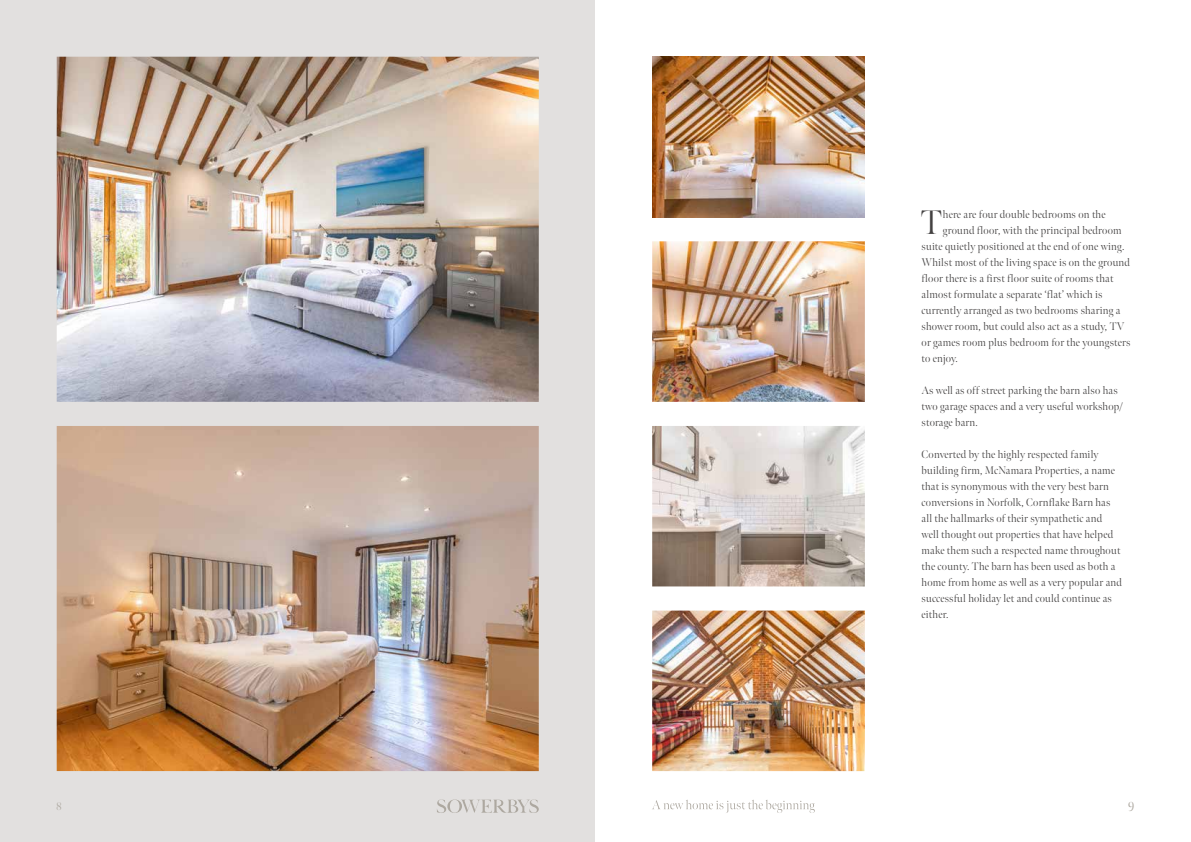
<style>
.page{position:relative;width:1191px;height:842px;background:#fff}
.page>*{position:absolute;margin:0;border:0;box-sizing:border-box;transform-origin:0 0}
.t1{font:300 34px "Meno Banner";color:#434141}
.t2{font:300 13px "Meno Banner";color:#ada8a0}
.t3{font:300 11px/16px "Meno Banner";letter-spacing:.02em;color:#434141}
.t4{font:300 11px "Meno Banner";color:#ada8a0}
</style>
<div class="page">
<div style="left:0;top:0;width:595px;height:842px;background:#e2e0df"></div>
<svg style="left:437px;top:799px;width:102px;height:14px"></svg>
<svg style="left:652px;top:800px;width:162px;height:13px"></svg>
<img style="left:652px;top:241px;width:213px;height:161px">
<img style="left:652px;top:611px;width:213px;height:160px">
<img style="left:652px;top:57px;width:213px;height:160px">
<img style="left:652px;top:426px;width:213px;height:160px">
<img style="left:57px;top:57px;width:482px;height:345px">
<img style="left:57px;top:426px;width:482px;height:345px">
<h1 class="t1" style="left:921px;top:202px;width:23px">T</h1>
<p class="t3" style="left:943px;top:206px;width:164px">here are four double bedrooms on the</p>
<p class="t3" style="left:943px;top:222px;width:180px">ground floor, with the principal bedroom</p>
<p class="t3" style="left:921px;top:238px;width:204px">suite quietly positioned at the end of one wing.</p>
<p class="t3" style="left:921px;top:254px;width:210px">Whilst most of the living space is on the ground</p>
<p class="t3" style="left:921px;top:270px;width:193px">floor there is a first floor suite of rooms that</p>
<p class="t3" style="left:921px;top:286px;width:182px">almost formulate a separate ‘flat’ which is</p>
<p class="t3" style="left:921px;top:302px;width:200px">currently arranged as two bedrooms sharing a</p>
<p class="t3" style="left:921px;top:318px;width:204px">shower room, but could also act as a study, TV</p>
<p class="t3" style="left:921px;top:334px;width:210px">or games room plus bedroom for the youngsters</p>
<p class="t3" style="left:921px;top:350px;width:38px">to enjoy.</p>
<p class="t3" style="left:921px;top:382px;width:203px">As well as off street parking the barn also has two garage spaces and a very useful workshop/ storage barn.</p>
<p class="t3" style="left:921px;top:446px;width:202px">Converted by the highly respected family building firm, McNamara Properties, a name that is synonymous with the very best barn conversions in Norfolk, Cornflake Barn has all the hallmarks of their sympathetic and well thought out properties that have helped make them such a respected name throughout the county. The barn has been used as both a home from home as well as a very popular and successful holiday let and could continue as either.</p>
<p class="t4" style="left:57px;top:799px;width:7px">8</p>
<p class="t2" style="left:1128px;top:798px;width:8px">9</p>
</div>
